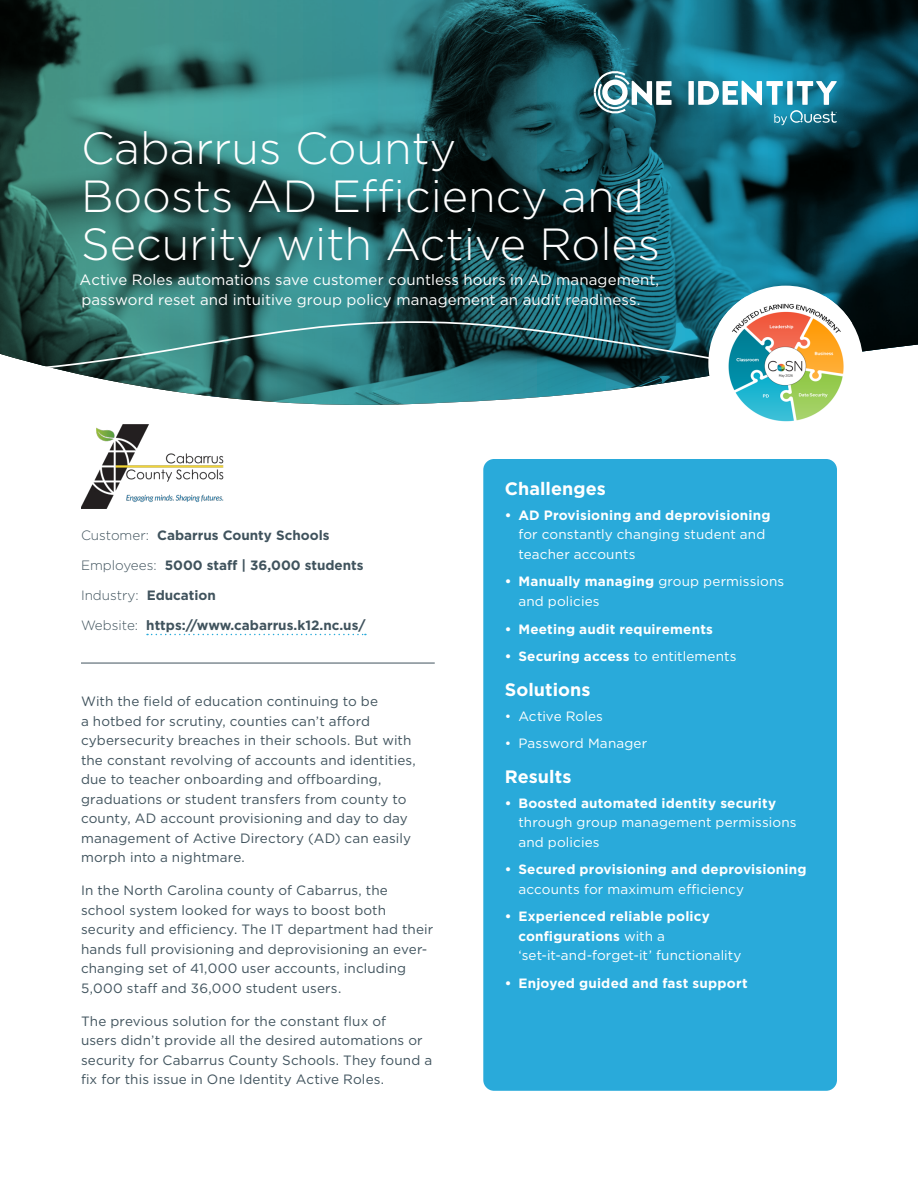
<style>
.page{position:relative;width:918px;height:1188px;background:#fff}
.page>*{position:absolute;margin:0;border:0;box-sizing:border-box;transform-origin:0 0}
.Cover_Headline_white{font:300 45px/48px "Gotham";color:#fff}
.t1{font:700 18px "Gotham";letter-spacing:.005em;color:#fff}
.Sub_Head-white{font:15px/19.5px "Gotham";letter-spacing:.005em;color:#fff}
.Body{font:13.5px/19.5px "Gotham";letter-spacing:.01em;color:#40535d}
.t2{font:13.5px/19.5px "Gotham";letter-spacing:.01em;color:#fff}
.t3{font:700 13.5px/19.5px "Gotham";letter-spacing:.015em;color:#fff}
.Customer_Profile{font:700 13.5px "Gotham";color:#40535d}
.Customer_Profile-2{font:300 13.5px "Gotham";color:#40535d}
.s1{font-weight:300}
.s2{font-weight:700}
.s3{font-weight:400}
</style>
<div class="page">
<svg style="left:0;top:0;width:918px;height:405px;background:#266266"></svg>
<svg style="left:0;top:313px;width:918px;height:68px;background:#326567"></svg>
<div style="left:688px;top:81px;width:6px;height:24px;background:#fff"></div>
<svg style="left:698px;top:81px;width:139px;height:44px"></svg>
<svg style="left:594px;top:71px;width:78px;height:43px"></svg>
<svg style="left:147px;top:634px;width:219px;height:1px"></svg>
<hr style="left:81px;top:663px;width:354px;height:1px;background:#40535d">
<div style="left:483px;top:459px;width:354px;height:632px;background:#29aada;border-radius:11px"></div>
<img style="left:81px;top:424px;width:143px;height:84px">
<div style="left:708px;top:286px;width:155px;height:154px;background:#fff;border-radius:50%"></div>
<img style="left:719px;top:297px;width:133px;height:125px">
<p class="Cover_Headline_white" style="left:81px;top:123px;width:581px">Cabarrus County<br>Boosts AD Efficiency and<br>Security with Active Roles</p>
<p class="Sub_Head-white" style="left:80px;top:270px;width:581px">Active Roles automations save customer countless hours in AD management, password reset and intuitive group policy management an audit readiness.</p>
<p class="Customer_Profile" style="left:81px;top:526px;width:250px"><span class="s1">Customer:</span> Cabarrus County Schools</p>
<p class="Customer_Profile" style="left:81px;top:556px;width:284px"><span class="s1">Employees:</span> 5000 staff | 36,000 students</p>
<p class="Customer_Profile-2" style="left:81px;top:587px;width:136px">Industry: <span class="s2">Education</span></p>
<p class="Customer_Profile" style="left:81px;top:616px;width:286px"><span class="s1">Website:</span> https://www.cabarrus.k12.nc.us/</p>
<p class="Body" style="left:81px;top:692px;width:336px">With the field of education continuing to be<br>a hotbed for scrutiny, counties can’t afford cybersecurity breaches in their schools. But with the constant revolving of accounts and identities, due to teacher onboarding and offboarding, graduations or student transfers from county to county, AD account provisioning and day to day management of Active Directory (AD) can easily morph into a nightmare.</p>
<p class="Body" style="left:81px;top:881px;width:354px">In the North Carolina county of Cabarrus, the school system looked for ways to boost both security and efficiency. The IT department had their hands full provisioning and deprovisioning an ever&shy;changing set of 41,000 user accounts, including 5,000 staff and 36,000 student users.</p>
<p class="Body" style="left:81px;top:1011px;width:353px">The previous solution for the constant flux of<br>users didn’t provide all the desired automations or security for Cabarrus County Schools. They found a fix for this issue in One Identity Active Roles.</p>
<p class="t1" style="left:505px;top:477px;width:102px">Challenges</p>
<p class="t2" style="left:518px;top:505px;width:254px;text-indent:-14px"><span class="s2">• AD Provisioning and deprovisioning </span>for constantly changing student and teacher accounts</p>
<p class="t2" style="left:518px;top:572px;width:267px;text-indent:-14px"><span class="s2">• Manually managing</span> group permissions and policies</p>
<p class="t3" style="left:505px;top:619px;width:210px">• Meeting audit requirements</p>
<p class="t3" style="left:505px;top:647px;width:233px">• Securing access <span class="s3">to entitlements</span></p>
<p class="t1" style="left:505px;top:677px;width:87px">Solutions</p>
<p class="t2" style="left:505px;top:706px;width:100px">• Active Roles</p>
<p class="t2" style="left:505px;top:733px;width:144px">• Password Manager</p>
<p class="t1" style="left:505px;top:764px;width:68px">Results</p>
<p class="t2" style="left:518px;top:793px;width:280px;text-indent:-14px"><span class="s2">• Boosted automated identity security </span>through group management permissions and policies</p>
<p class="t3" style="left:518px;top:860px;width:290px;text-indent:-14px">• Secured provisioning and deprovisioning <span class="s3">accounts for maximum efficiency</span></p>
<p class="t3" style="left:518px;top:907px;width:225px;text-indent:-14px">• Experienced reliable policy configurations <span class="s3">with a ‘set-it-and-forget-it’ functionality</span></p>
<p class="t3" style="left:505px;top:973px;width:244px">• Enjoyed guided and fast support</p>
</div>
